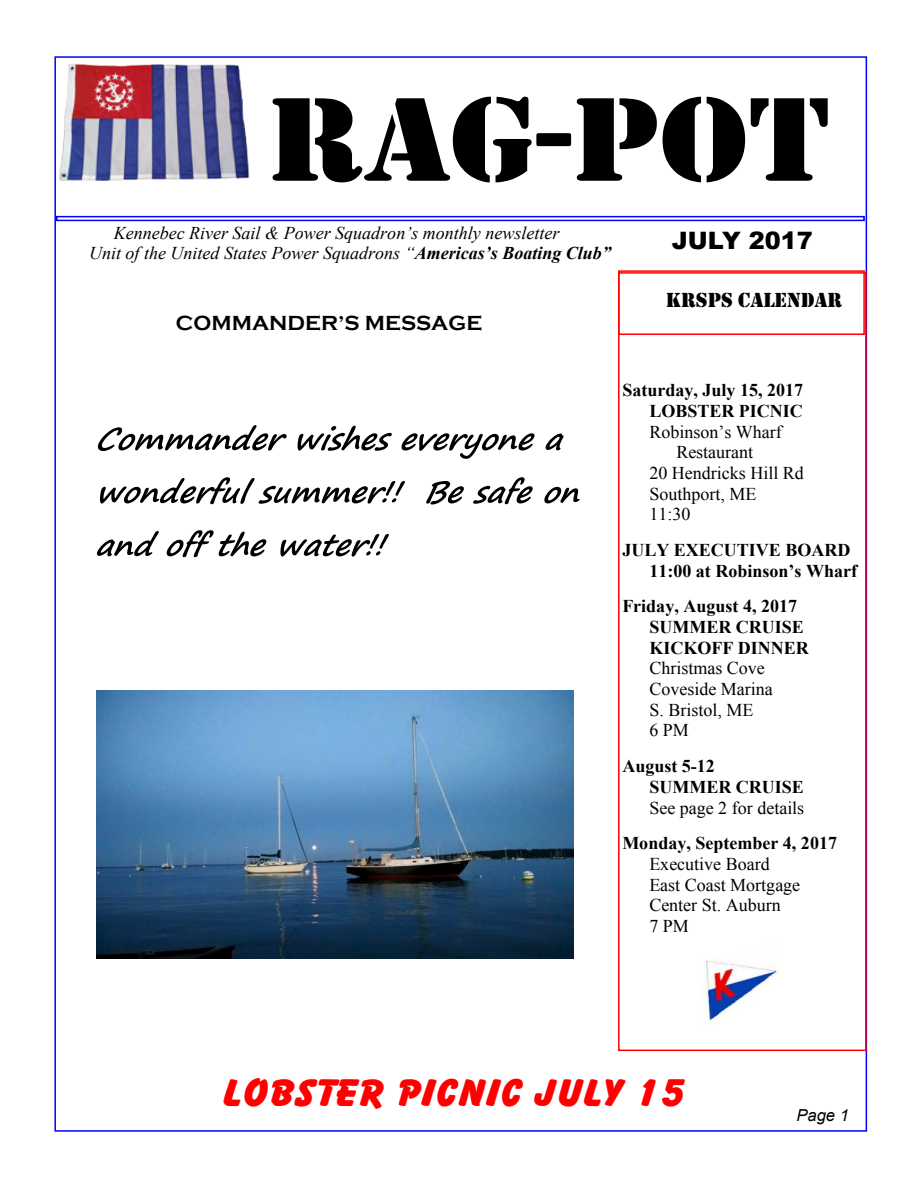
<style>
.page{position:relative;width:918px;height:1188px;background:#fff}
.page>*{position:absolute;margin:0;border:0;box-sizing:border-box;transform-origin:0 0}
.t1{font:123.75px "Stencil";color:#000;scale:1.12 1}
.t2{font:37.2px "Balloonist SF Bold";color:#f00;scale:1.11 1}
.t3{font:900 24px "Arial";color:#000}
.t4{font:700 21px "Copperplate Gothic";color:#000}
.t5{font:21px "Stencil";color:#000}
.t6{font:18px/20.7px "Times New Roman";color:#000}
.t7{font:700 18px/20.7px "Times New Roman";color:#000}
.t8{font:italic 18px/20.7px "Times New Roman";color:#000}
.t9{font:italic 16.5px "Arial";color:#000}
.s1{font-weight:700}
</style>
<div class="page">
<img style="left:59px;top:64px;width:191px;height:117px">
<div style="left:56px;top:216px;width:809px;height:5px;border:2px solid #00f"></div>
<div style="left:618px;top:272px;width:249px;height:779px;border:2px solid #f00"></div>
<div style="left:618px;top:270px;width:247px;height:65px;border:2px solid #f00"></div>
<svg style="left:98px;top:425px;width:189px;height:26px"></svg>
<svg style="left:297px;top:426px;width:95px;height:25px"></svg>
<svg style="left:401px;top:433px;width:134px;height:26px"></svg>
<svg style="left:545px;top:434px;width:19px;height:16px"></svg>
<svg style="left:100px;top:477px;width:305px;height:27px"></svg>
<svg style="left:426px;top:481px;width:38px;height:23px"></svg>
<svg style="left:473px;top:477px;width:60px;height:27px"></svg>
<svg style="left:544px;top:487px;width:36px;height:16px"></svg>
<svg style="left:97px;top:531px;width:62px;height:25px"></svg>
<svg style="left:167px;top:530px;width:99px;height:27px"></svg>
<svg style="left:280px;top:534px;width:109px;height:23px"></svg>
<img style="left:97px;top:690px;width:477px;height:268px">
<img style="left:702px;top:960px;width:78px;height:61px">
<h1 class="t1" style="left:267px;top:98px;width:505px">RAG-POT</h1>
<p class="t8" style="left:89px;top:224px;width:523px;text-indent:25px">Kennebec River Sail &amp; Power Squadron’s monthly newsletter<br>Unit of the United States Power Squadrons “<span class="s1">Americas’s Boating Club”</span></p>
<h3 class="t3" style="left:672px;top:232px;width:142px">JULY 2017</h3>
<p class="t5" style="left:666px;top:293px;width:178px">KRSPS CALENDAR</p>
<p class="t4" style="left:176px;top:311px;width:308px">COMMANDER’S MESSAGE</p>
<p class="t7" style="left:622px;top:382px;width:182px;text-align:right">Saturday, July 15, 2017<br>LOBSTER PICNIC</p>
<p class="t6" style="left:649px;top:423px;width:134px">Robinson’s Wharf</p>
<p class="t6" style="left:676px;top:444px;width:78px">Restaurant</p>
<p class="t6" style="left:649px;top:464px;width:156px">20 Hendricks Hill Rd</p>
<p class="t6" style="left:649px;top:485px;width:109px">Southport, ME</p>
<p class="t6" style="left:649px;top:506px;width:43px">11:30</p>
<p class="t7" style="left:649px;top:541px;width:209px;text-indent:-27px">JULY EXECUTIVE BOARD<br>11:00 at Robinson’s Wharf</p>
<p class="t7" style="left:649px;top:598px;width:161px;text-indent:-27px">Friday, August 4, 2017<br>SUMMER CRUISE<br>KICKOFF DINNER</p>
<p class="t6" style="left:649px;top:660px;width:125px">Christmas Cove<br>Coveside Marina<br>S. Bristol, ME<br>6 PM</p>
<p class="t7" style="left:649px;top:758px;width:156px;text-indent:-27px">August 5-12<br>SUMMER CRUISE</p>
<p class="t6" style="left:649px;top:799px;width:156px">See page 2 for details</p>
<p class="t7" style="left:622px;top:835px;width:216px">Monday, September 4, 2017</p>
<p class="t6" style="left:649px;top:855px;width:152px">Executive Board<br>East Coast Mortgage<br>Center St. Auburn<br>7 PM</p>
<h2 class="t2" style="left:219px;top:1078px;width:420px">LOBSTER PICNIC JULY 15</h2>
<p class="t9" style="left:797px;top:1109px;width:54px">Page 1</p>
</div>
